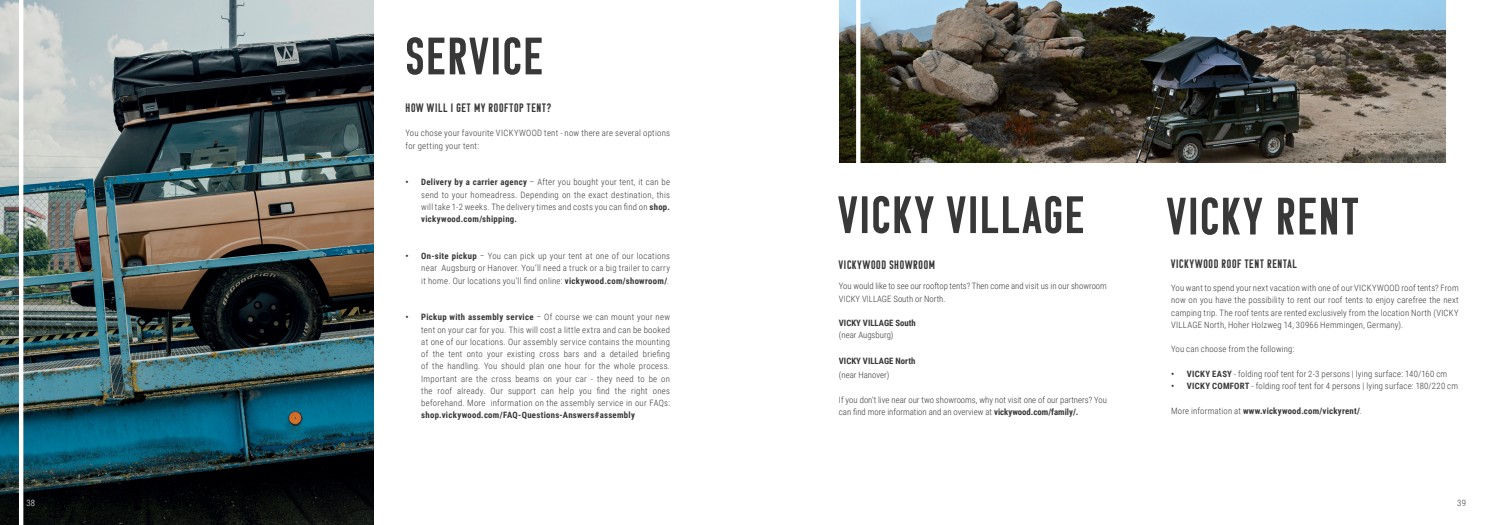
<style>
.page{position:relative;width:1489px;height:525px;background:#fff}
.page>*{position:absolute;margin:0;border:0;box-sizing:border-box;transform-origin:0 0}
.Section_Heading{font:52.5px "Komu B";letter-spacing:.045em;color:#383839}
.Paragraph_Question{font:12.25px "Komu B";letter-spacing:.065em;color:#383839}
.Paragraph_Heading{font:12.25px "Komu B";letter-spacing:.06em;color:#383839}
.Paragraph_Text{font:300 8.75px/12.2px "Roboto Condensed";letter-spacing:.02em;color:#383839;text-align:justify}
.Paragraph_Text-2{font:300 8.75px/12.2px "Roboto Condensed";color:#383839}
.Paragraph_Text-3{font:700 8.75px "Roboto Condensed";letter-spacing:.025em;color:#383839}
.Textkörper_Abschnitt{font:700 8.75px "Roboto Condensed";color:#383839}
.Textkörper_Abschnitt-2{font:300 8.75px "Roboto Condensed";color:#383839}
.Paragraph_Text-4{font:300 8.75px "Roboto Condensed";color:#fff}
.s1{font-weight:700}
.s2{font-weight:300}
</style>
<div class="page">
<img style="left:0;top:0;width:373px;height:524px">
<hr style="left:19px;top:0;width:4px;height:524px;background:#fff">
<img style="left:839px;top:0;width:606px;height:162px">
<svg style="left:856px;top:0;width:4px;height:163px"></svg>
<p class="Section_Heading" style="left:406px;top:27px;width:138px">SERVICE</p>
<p class="Paragraph_Question" style="left:405px;top:101px;width:147px">HOW WILL I GET MY ROOFTOP TENT?</p>
<p class="Paragraph_Text" style="left:405px;top:127px;width:266px">You chose your favourite VICKYWOOD tent - now there are several options for getting your tent:</p>
<p class="Paragraph_Text" style="left:421px;top:176px;width:250px;text-indent:-16px"><span class="s1">• Delivery by a carrier agency</span> – After you bought your tent, it can be send to your homeadress. Depending on the exact destination, this will take 1-2 weeks. The delivery times and costs you can find on <span class="s1">shop. vickywood.com/shipping.</span></p>
<p class="Paragraph_Text" style="left:421px;top:249px;width:250px;text-indent:-16px"><span class="s1">• On-site pickup</span> – You can pick up your tent at one of our locations near Augsburg or Hanover. You‘ll need a truck or a big trailer to carry it home. Our locations you‘ll find online: <span class="s1">vickywood.com/showroom/</span>.</p>
<p class="Paragraph_Text" style="left:421px;top:310px;width:250px;text-indent:-16px"><span class="s1">• Pickup with assembly service</span> – Of course we can mount your new tent on your car for you. This will cost a little extra and can be booked at one of our locations. Our assembly service contains the mounting of the tent onto your existing cross bars and a detailed briefing of the handling. You should plan one hour for the whole process.<br>Important are the cross beams on your car - they need to be on the roof already. Our support can help you find the right ones beforehand. More information on the assembly service in our FAQs: <span class="s1">shop.vickywood.com/FAQ-Questions-Answers#assembly</span></p>
<p class="Section_Heading" style="left:838px;top:186px;width:246px">VICKY VILLAGE</p>
<p class="Section_Heading" style="left:1167px;top:187px;width:192px">VICKY RENT</p>
<p class="Paragraph_Heading" style="left:1171px;top:257px;width:127px">VICKYWOOD ROOF TENT RENTAL</p>
<p class="Paragraph_Text" style="left:1171px;top:281px;width:289px">You want to spend your next vacation with one of our VICKYWOOD roof tents? From now on you have the possibility to rent our roof tents to enjoy carefree the next camping trip. The roof tents are rented exclusively from the location North (VICKY VILLAGE North, Hoher Holzweg 14, 30966 Hemmingen, Germany).</p>
<p class="Paragraph_Text" style="left:1171px;top:342px;width:125px">You can choose from the following:</p>
<p class="Paragraph_Text" style="left:1171px;top:367px;width:277px"><span class="s1">• VICKY EASY</span> - folding roof tent for 2-3 persons | lying surface: 140/160 cm</p>
<p class="Paragraph_Text" style="left:1171px;top:379px;width:288px"><span class="s1">• VICKY COMFORT</span> - folding roof tent for 4 persons | lying surface: 180/220 cm</p>
<p class="Paragraph_Text-3" style="left:1171px;top:404px;width:192px"><span class="s2">More information at</span> www.vickywood.com/vickyrent/<span class="s2">.</span></p>
<p class="Paragraph_Question" style="left:838px;top:258px;width:98px">VICKYWOOD SHOWROOM</p>
<p class="Paragraph_Text-2" style="left:838px;top:279px;width:269px">You would like to see our rooftop tents? Then come and visit us in our showroom<br>VICKY VILLAGE South or North.</p>
<p class="Textkörper_Abschnitt" style="left:838px;top:317px;width:78px">VICKY VILLAGE South</p>
<p class="Textkörper_Abschnitt-2" style="left:838px;top:329px;width:56px">(near Augsburg)</p>
<p class="Textkörper_Abschnitt" style="left:838px;top:355px;width:78px">VICKY VILLAGE North</p>
<p class="Textkörper_Abschnitt-2" style="left:838px;top:368px;width:52px">(near Hanover)</p>
<p class="Paragraph_Text-2" style="left:838px;top:393px;width:269px">If you don’t live near our two showrooms, why not visit one of our partners? You can find more information and an overview at <span class="s1">vickywood.com/family/.</span></p>
<p class="Paragraph_Text-4" style="left:26px;top:496px;width:10px">38</p>
<p class="Paragraph_Text" style="left:1456px;top:495px;width:10px">39</p>
</div>
